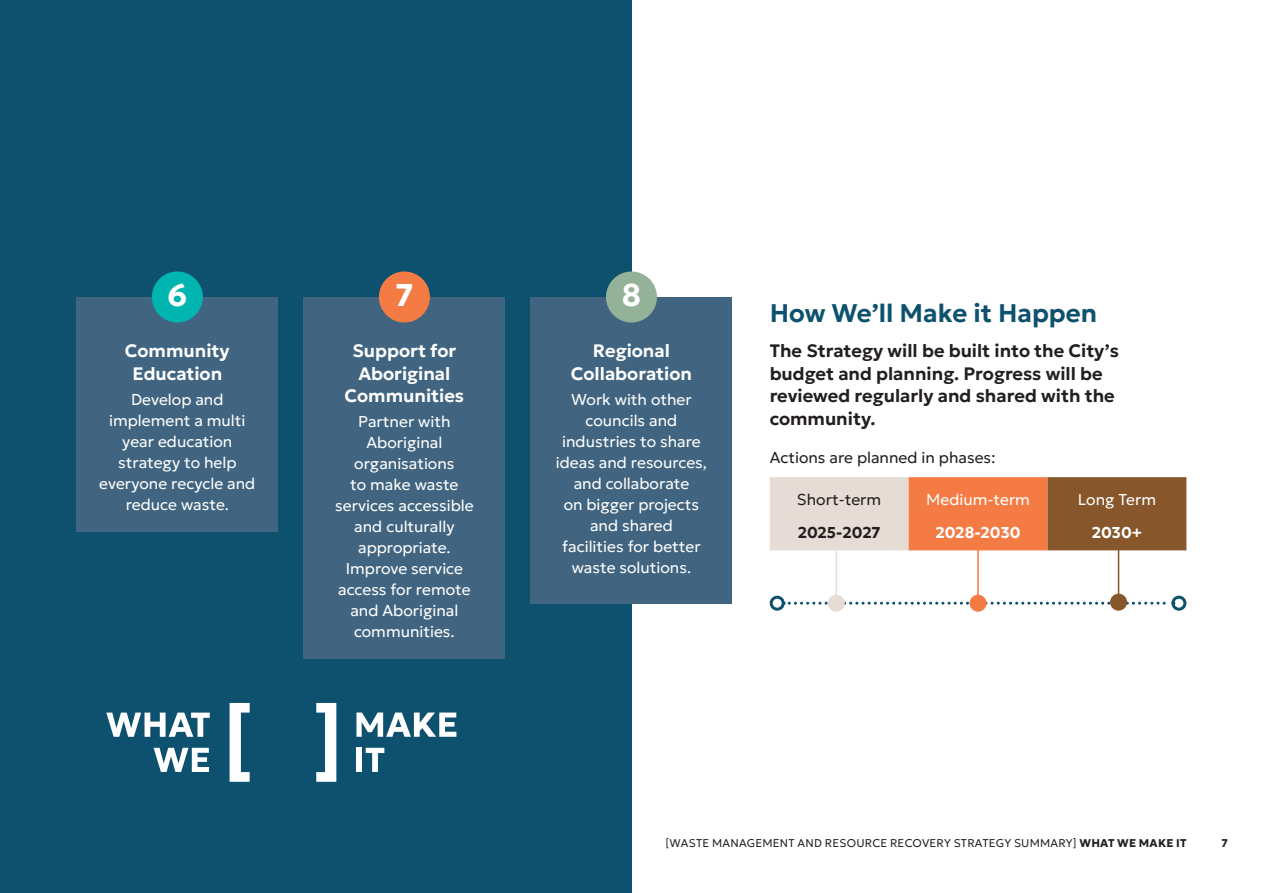
<style>
.page{position:relative;width:1263px;height:893px;background:#fff}
.page>*{position:absolute;margin:0;border:0;box-sizing:border-box;transform-origin:0 0}
.t1{font:700 31.5px "Geologica";color:#fff}
.t2{font:600 25.5px "Geologica";color:#0e516e}
.t3{font:600 18px/22.5px "Geologica";color:#231f20}
.t4{font:600 18px/22.5px "Geologica";color:#fff;text-align:center}
.t5{font:300 15.75px/21px "Geologica";color:#fff;text-align:center}
.t6{font:300 15.75px "Geologica";color:#231f20}
.t7{font:700 15.75px "Geologica";color:#fff}
.t8{font:700 15.75px "Geologica";letter-spacing:-.005em;color:#231f20}
.t9{font:300 11.25px "Geologica";letter-spacing:.02em;color:#231f20}
.t10{font:700 11.25px "Geologica";color:#231f20}
.s1{font-weight:700}
</style>
<div class="page">
<div style="left:0;top:0;width:631px;height:893px;background:#0e516e"></div>
<div style="left:77px;top:297px;width:201px;height:234px;background:#416580"></div>
<div style="left:304px;top:297px;width:201px;height:362px;background:#416580"></div>
<div style="left:531px;top:297px;width:201px;height:306px;background:#416580"></div>
<div style="left:152px;top:271px;width:51px;height:52px;background:#00b5af;border-radius:50%"></div>
<div style="left:379px;top:271px;width:51px;height:52px;background:#f47b44;border-radius:50%"></div>
<div style="left:606px;top:271px;width:51px;height:52px;background:#93b298;border-radius:50%"></div>
<svg style="left:770px;top:477px;width:416px;height:73px;background:#cb8f6c"></svg>
<svg style="left:106px;top:713px;width:104px;height:24px"></svg>
<svg style="left:154px;top:748px;width:55px;height:24px"></svg>
<svg style="left:230px;top:703px;width:20px;height:79px"></svg>
<svg style="left:316px;top:703px;width:20px;height:79px"></svg>
<svg style="left:356px;top:712px;width:100px;height:25px"></svg>
<div style="left:356px;top:748px;width:6px;height:24px;background:#fff"></div>
<svg style="left:366px;top:748px;width:18px;height:24px"></svg>
<svg style="left:785px;top:602px;width:381px;height:3px"></svg>
<div style="left:770px;top:596px;width:15px;height:15px;border:3px solid #0e516e;border-radius:50%"></div>
<div style="left:1171px;top:596px;width:15px;height:15px;border:3px solid #0e516e;border-radius:50%"></div>
<div style="left:828px;top:595px;width:17px;height:17px;background:#e7dbd5;border-radius:50%"></div>
<div style="left:969px;top:595px;width:17px;height:17px;background:#f47b44;border-radius:50%"></div>
<div style="left:1110px;top:594px;width:17px;height:17px;background:#88562b;border-radius:50%"></div>
<hr style="left:835px;top:545px;width:2px;height:58px;background:#e7dbd5">
<hr style="left:977px;top:545px;width:2px;height:58px;background:#f47b44">
<hr style="left:1118px;top:545px;width:1px;height:58px;background:#88562b">
<h1 class="t1" style="left:167px;top:267px;width:22px">6</h1>
<h1 class="t1" style="left:395px;top:267px;width:19px">7</h1>
<h1 class="t1" style="left:622px;top:267px;width:21px">8</h1>
<h3 class="t4" style="left:125px;top:338px;width:106px">Community<br>Education</h3>
<p class="t5" style="left:99px;top:388px;width:158px">Develop and implement a multi year education strategy to help everyone recycle and reduce waste.</p>
<h3 class="t4" style="left:345px;top:338px;width:121px">Support for<br>Aboriginal<br>Communities</h3>
<p class="t5" style="left:335px;top:410px;width:140px">Partner with<br>Aboriginal organisations<br>to make waste services accessible and culturally appropriate.<br>Improve service access for remote and Aboriginal communities.</p>
<h3 class="t4" style="left:571px;top:338px;width:122px">Regional<br>Collaboration</h3>
<p class="t5" style="left:556px;top:388px;width:153px">Work with other councils and industries to share ideas and resources, and collaborate<br>on bigger projects and shared<br>facilities for better waste solutions.</p>
<h2 class="t2" style="left:770px;top:290px;width:329px">How We’ll Make it Happen</h2>
<h3 class="t3" style="left:770px;top:338px;width:351px">The Strategy will be built into the City’s budget and planning. Progress will be reviewed regularly and shared with the community.</h3>
<p class="t6" style="left:770px;top:444px;width:228px">Actions are planned in phases:</p>
<p class="t6" style="left:797px;top:486px;width:86px">Short-term</p>
<p class="t5" style="left:926px;top:488px;width:105px">Medium-term</p>
<p class="t5" style="left:1078px;top:488px;width:80px">Long Term</p>
<p class="t8" style="left:798px;top:518px;width:84px">2025-2027</p>
<p class="t7" style="left:935px;top:518px;width:87px">2028-2030</p>
<p class="t7" style="left:1092px;top:518px;width:52px">2030+</p>
<p class="t9" style="left:666px;top:834px;width:522px">[WASTE MANAGEMENT AND RESOURCE RECOVERY STRATEGY SUMMARY] <span class="s1">WHAT WE MAKE IT</span></p>
<p class="t10" style="left:1221px;top:833px;width:8px">7</p>
</div>
